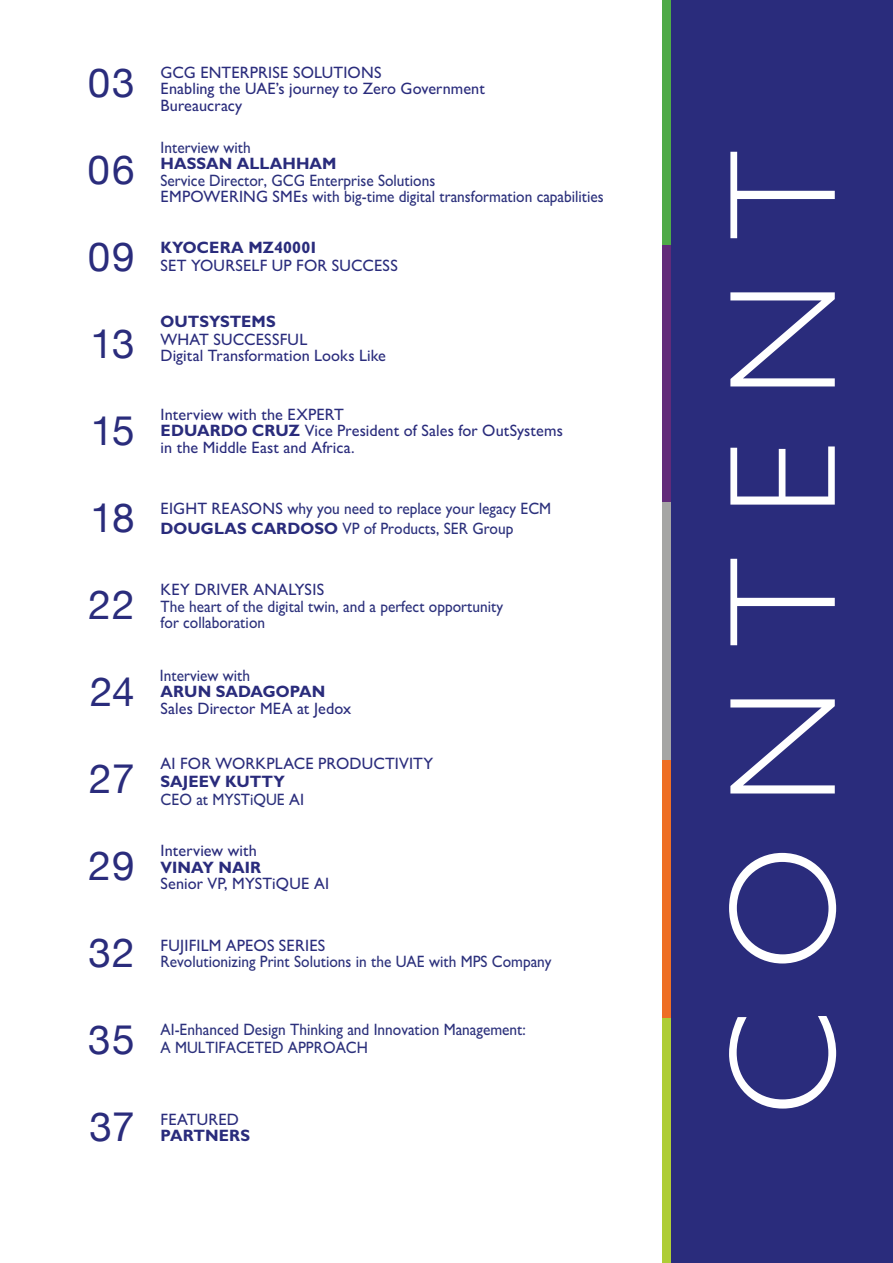
<style>
.page{position:relative;width:893px;height:1263px;background:#fff}
.page>*{position:absolute;margin:0;border:0;box-sizing:border-box;transform-origin:0 0}
.t1{font:300 153px "Gill Sans MT Pro";letter-spacing:.27em;color:#fff}
.t2{font:40.5px/87px "Helvetica Neue";letter-spacing:.03em;color:#2a2c7c;text-align:justify}
.t3{font:500 16.5px/16.5px "Gill Sans MT Pro";color:#2c317c;scale:.93 1}
.t4{font:500 16.5px/16.5px "Gill Sans MT Pro";letter-spacing:.005em;color:#2a2c7c}
.t5{font:700 16.5px "Gill Sans MT Pro";color:#2a2c7c}
.s1{color:#2a2c7c}
.s2{font-weight:700}
.s3{font-weight:700;color:#2a2c7c}
</style>
<div class="page">
<div style="left:666px;top:0;width:227px;height:1263px;background:#2a2c7c"></div>
<div style="left:662px;top:760px;width:8px;height:258px;background:#ee6e24"></div>
<div style="left:662px;top:0;width:8px;height:245px;background:#4eaa47"></div>
<div style="left:662px;top:245px;width:8px;height:258px;background:#622a7a"></div>
<div style="left:662px;top:1018px;width:8px;height:245px;background:#aecd36"></div>
<div style="left:662px;top:503px;width:8px;height:257px;background:#a5a5a4"></div>
<h2 class="t2" style="left:87px;top:38px;width:49px">03<br>06<br>09<br>13<br>15<br>18<br>22<br>24<br>27<br>29<br>32<br>35<br>37</h2>
<p class="t4" style="left:161px;top:64px;width:326px">GCG ENTERPRISE SOLUTIONS<br>Enabling the UAE’s journey to Zero Government<br>Bureaucracy</p>
<p class="t3" style="left:161px;top:139px;width:99px">Interview with</p>
<p class="t5" style="left:161px;top:153px;width:177px">HASSAN ALLAHHAM</p>
<p class="t3" style="left:161px;top:172px;width:478px">Service Director, GCG Enterprise Solutions<br><span class="s1">EMPOWERING SMEs</span> with big-time digital transformation capabilities</p>
<p class="t5" style="left:161px;top:237px;width:157px">KYOCERA MZ4000I</p>
<p class="t4" style="left:161px;top:257px;width:239px">SET YOURSELF UP FOR SUCCESS</p>
<p class="t5" style="left:161px;top:311px;width:117px">OUTSYSTEMS</p>
<p class="t4" style="left:161px;top:331px;width:227px">WHAT SUCCESSFUL<br>Digital Transformation Looks Like</p>
<p class="t4" style="left:161px;top:406px;width:404px">Interview with the EXPERT<br><span class="s2">EDUARDO CRUZ</span> Vice President of Sales for OutSystems in the Middle East and Africa.</p>
<p class="t3" style="left:161px;top:499px;width:422px;line-height:19.5px"><span class="s1">EIGHT REASONS</span> why you need to replace your legacy ECM<br><span class="s3">DOUGLAS CARDOSO</span> VP of Products, SER Group</p>
<p class="t4" style="left:161px;top:581px;width:165px">KEY DRIVER ANALYSIS</p>
<p class="t3" style="left:161px;top:598px;width:370px">The heart of the digital twin, and a perfect opportunity for collaboration</p>
<p class="t3" style="left:160px;top:667px;width:99px">Interview with</p>
<p class="t5" style="left:161px;top:681px;width:166px">ARUN SADAGOPAN</p>
<p class="t4" style="left:161px;top:700px;width:192px">Sales Director MEA at Jedox</p>
<p class="t4" style="left:161px;top:755px;width:274px">AI FOR WORKPLACE PRODUCTIVITY</p>
<p class="t3" style="left:161px;top:772px;width:156px;line-height:18px"><span class="s3">SAJEEV KUTTY<br></span>CEO at MYSTiQUE <span class="s1">AI</span></p>
<p class="t4" style="left:161px;top:842px;width:98px">Interview with</p>
<p class="t5" style="left:161px;top:857px;width:102px">VINAY NAIR</p>
<p class="t4" style="left:161px;top:875px;width:170px">Senior VP, MYSTiQUE AI</p>
<p class="t4" style="left:161px;top:937px;width:166px">FUJIFILM APEOS SERIES</p>
<p class="t3" style="left:161px;top:953px;width:422px">Revolutionizing Print Solutions in the UAE with MPS Company</p>
<p class="t3" style="left:161px;top:1020px;width:394px;line-height:18px">AI-Enhanced Design Thinking and Innovation Management:<br>A MULTIFACETED APPROACH</p>
<p class="t4" style="left:161px;top:1111px;width:80px">FEATURED</p>
<p class="t5" style="left:161px;top:1125px;width:91px">PARTNERS</p>
<h1 class="t1" style="left:691px;top:1114px;width:965px;rotate:-90deg">CONTENT</h1>
</div>
